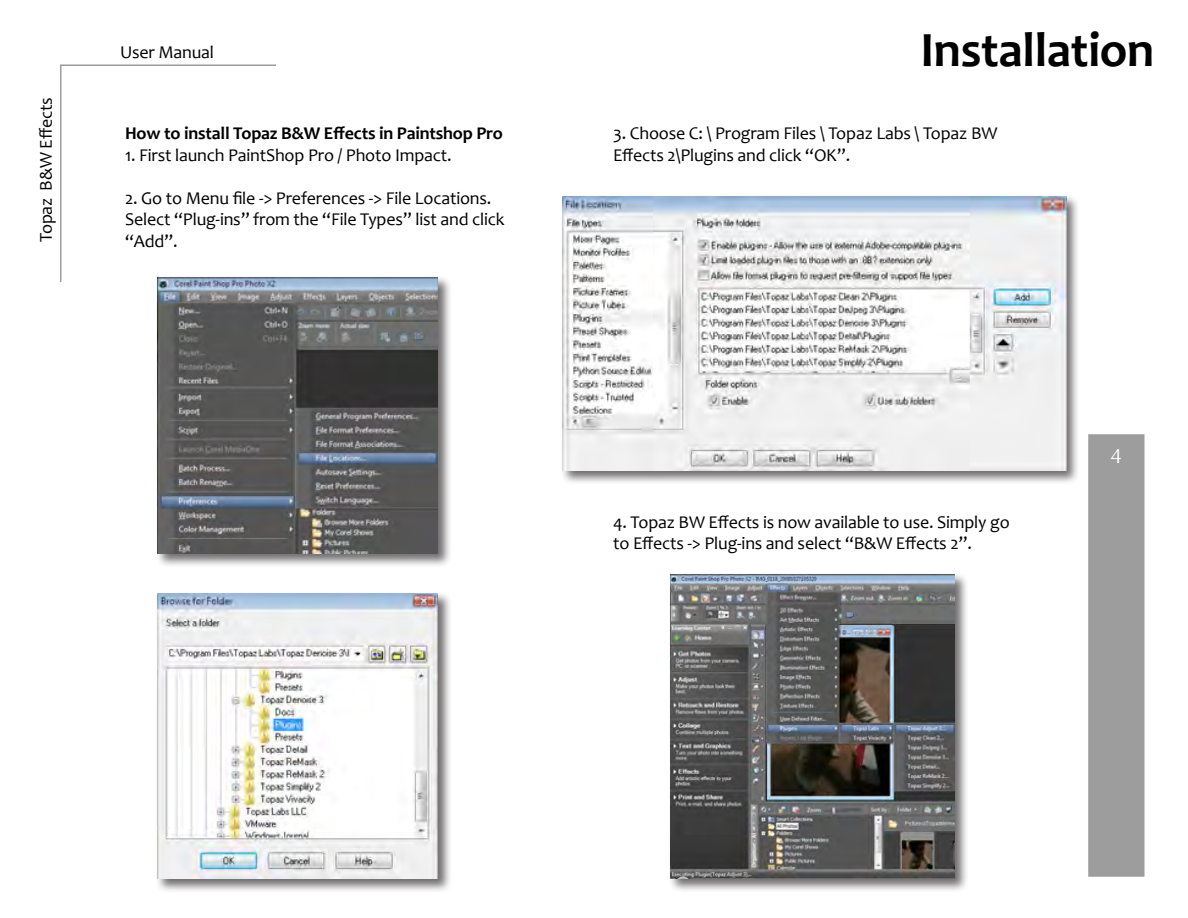
<style>
.page{position:relative;width:1188px;height:918px;background:#fff}
.page>*{position:absolute;margin:0;border:0;box-sizing:border-box;transform-origin:0 0}
.t1{font:700 49.5px "Candara";letter-spacing:-.01em;color:#000}
.t2{font:21px "Optima";color:#fff}
.t3{font:18px/21.6px "Candara";letter-spacing:-.01em;color:#000}
.t4{font:700 18px "Candara";letter-spacing:-.01em;color:#000}
</style>
<div class="page">
<div style="left:1088px;top:434px;width:56px;height:443px;background:#9d9d9d;border:2px solid #9d9d9d"></div>
<hr style="left:60px;top:64px;width:216px;height:2px;background:#9d9d9d">
<hr style="left:60px;top:66px;width:2px;height:216px;background:#9d9d9d">
<div style="left:155px;top:276px;width:297px;height:292px;background:#231f20;opacity:.65"></div>
<img style="left:158px;top:278px;width:280px;height:106px">
<img style="left:158px;top:384px;width:280px;height:170px">
<div style="left:155px;top:591px;width:297px;height:302px;background:#231f20;opacity:.65"></div>
<img style="left:158px;top:594px;width:280px;height:285px">
<div style="left:561px;top:194px;width:519px;height:291px;background:#231f20;opacity:.65"></div>
<img style="left:563px;top:197px;width:90px;height:274px">
<img style="left:653px;top:197px;width:413px;height:274px">
<div style="left:668px;top:572px;width:300px;height:321px;background:#231f20;opacity:.65"></div>
<img style="left:670px;top:575px;width:285px;height:304px">
<p class="t3" style="left:35px;top:242px;width:146px;rotate:-90deg">Topaz B&amp;W Effects</p>
<p class="t3" style="left:120px;top:41px;width:96px">User Manual</p>
<p class="t4" style="left:125px;top:122px;width:380px">How to install Topaz B&amp;W Effects in Paintshop Pro</p>
<p class="t3" style="left:125px;top:144px;width:328px">1. First launch PaintShop Pro / Photo Impact.</p>
<p class="t3" style="left:125px;top:187px;width:381px">2. Go to Menu file -&gt; Preferences -&gt; File Locations.<br>Select “Plug-ins” from the “File Types” list and click “Add”.</p>
<p class="t1" style="left:921px;top:20px;width:235px">Installation</p>
<p class="t3" style="left:613px;top:122px;width:386px">3. Choose C: \ Program Files \ Topaz Labs \ Topaz BW<br>Effects 2\Plugins and click “OK”.</p>
<p class="t3" style="left:613px;top:511px;width:398px">4. Topaz BW Effects is now available to use. Simply go to Effects -&gt; Plug-ins and select “B&amp;W Effects 2”.</p>
<p class="t2" style="left:1111px;top:444px;width:13px">4</p>
</div>
